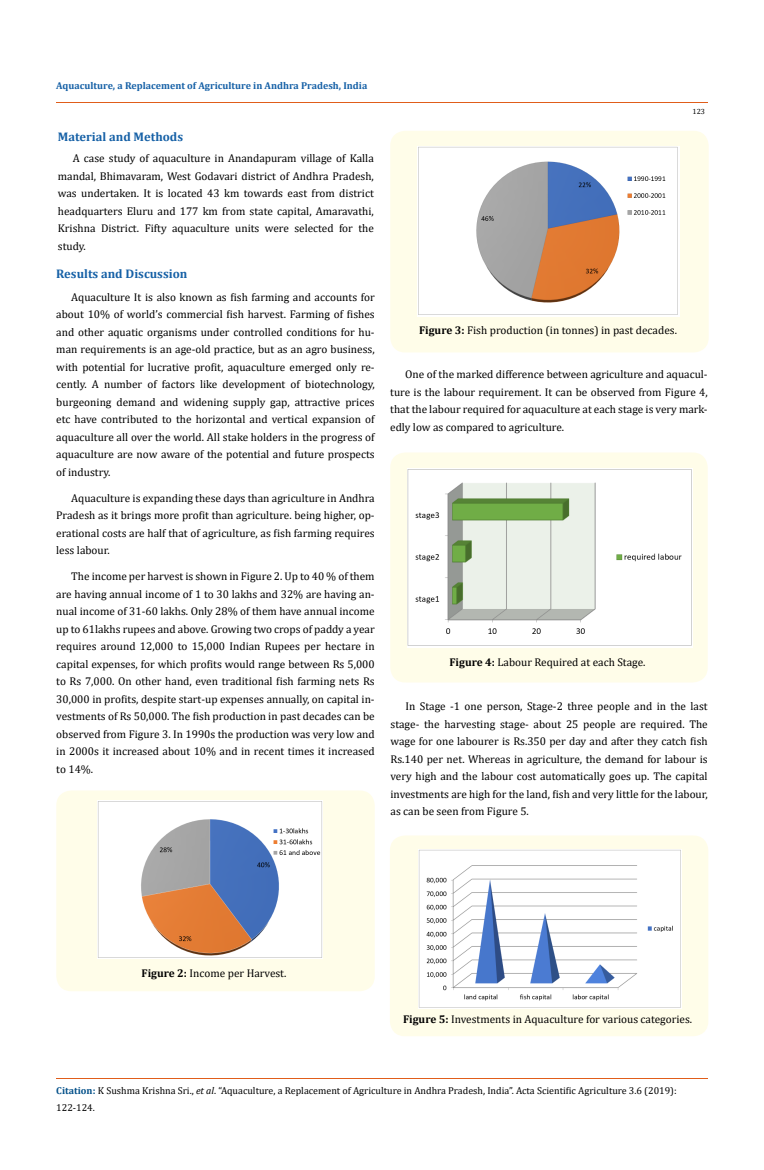
<style>
.page{position:relative;width:764px;height:1170px;background:#fff}
.page>*{position:absolute;margin:0;border:0;box-sizing:border-box;transform-origin:0 0}
.t1{font:700 12.5px "Cambria";color:#1560a6}
.t2{font:11.25px/17.5px "Cambria";color:#000;text-align:justify}
.t3{font:10px/17.5px "Cambria";color:#000}
.t4{font:700 10px "Cambria";color:#1560a6}
.t5{font:7.5px "Cambria";color:#000}
.s1{font-weight:700}
.s2{font-weight:700;color:#035089}
.s3{font-style:italic}
</style>
<div class="page">
<div style="left:390px;top:131px;width:318px;height:221px;background:#fffde9;border-radius:15px"></div>
<div style="left:56px;top:790px;width:319px;height:201px;background:#fffde9;border-radius:15px"></div>
<img style="left:98px;top:801px;width:224px;height:157px">
<img style="left:418px;top:147px;width:261px;height:169px">
<div style="left:390px;top:452px;width:318px;height:230px;background:#fffde9;border-radius:15px"></div>
<img style="left:407px;top:468px;width:285px;height:180px">
<div style="left:390px;top:835px;width:318px;height:201px;background:#fffde9;border-radius:15px"></div>
<img style="left:418px;top:850px;width:263px;height:158px">
<hr style="left:56px;top:102px;width:652px;height:1px;background:#e05d1a">
<hr style="left:56px;top:1079px;width:652px;height:1px;background:#e05d1a">
<p class="t4" style="left:56px;top:79px;width:313px">Aquaculture, a Replacement of Agriculture in Andhra Pradesh, India</p>
<p class="t1" style="left:58px;top:127px;width:127px">Material and Methods</p>
<p class="t2" style="left:58px;top:150px;width:317px;text-indent:15px">A case study of aquaculture in Anandapuram village of Kalla mandal, Bhimavaram, West Godavari district of Andhra Pradesh, was undertaken. It is located 43 km towards east from district headquarters Eluru and 177 km from state capital, Amaravathi, Krishna District. Fifty aquaculture units were selected for the study.</p>
<p class="t1" style="left:56px;top:265px;width:133px">Results and Discussion</p>
<p class="t2" style="left:56px;top:288px;width:320px;text-indent:15px">Aquaculture It is also known as fish farming and accounts for about 10% of world’s commercial fish harvest. Farming of fishes and other aquatic organisms under controlled conditions for hu&shy;man requirements is an age-old practice, but as an agro business, with potential for lucrative profit, aquaculture emerged only re&shy;cently. A number of factors like development of biotechnology, burgeoning demand and widening supply gap, attractive prices etc have contributed to the horizontal and vertical expansion of aquaculture all over the world. All stake holders in the progress of aquaculture are now aware of the potential and future prospects of industry.</p>
<p class="t2" style="left:56px;top:489px;width:320px;text-indent:15px">Aquaculture is expanding these days than agriculture in Andhra Pradesh as it brings more profit than agriculture. being higher, op&shy;erational costs are half that of agriculture, as fish farming requires less labour.</p>
<p class="t2" style="left:56px;top:568px;width:320px;text-indent:15px">The income per harvest is shown in Figure 2. Up to 40 % of them are having annual income of 1 to 30 lakhs and 32% are having an&shy;nual income of 31-60 lakhs. Only 28% of them have annual income up to 61lakhs rupees and above. Growing two crops of paddy a year requires around 12,000 to 15,000 Indian Rupees per hectare in capital expenses, for which profits would range between Rs 5,000 to Rs 7,000. On other hand, even traditional fish farming nets Rs 30,000 in profits, despite start-up expenses annually, on capital in&shy;vestments of Rs 50,000. The fish production in past decades can be observed from Figure 3. In 1990s the production was very low and in 2000s it increased about 10% and in recent times it increased to 14%.</p>
<p class="t5" style="left:692px;top:107px;width:14px">123</p>
<p class="t2" style="left:419px;top:322px;width:259px"><span class="s1">Figure 3:</span> Fish production (in tonnes) in past decades.</p>
<p class="t2" style="left:390px;top:366px;width:319px;text-indent:15px">One of the marked difference between agriculture and aquacul&shy;ture is the labour requirement. It can be observed from Figure 4, that the labour required for aquaculture at each stage is very mark&shy;edly low as compared to agriculture.</p>
<p class="t2" style="left:449px;top:653px;width:198px"><span class="s1">Figure 4:</span> Labour Required at each Stage.</p>
<p class="t2" style="left:390px;top:697px;width:319px;text-indent:15px">In Stage -1 one person, Stage-2 three people and in the last stage- the harvesting stage- about 25 people are required. The wage for one labourer is Rs.350 per day and after they catch fish Rs.140 per net. Whereas in agriculture, the demand for labour is very high and the labour cost automatically goes up. The capital investments are high for the land, fish and very little for the labour, as can be seen from Figure 5.</p>
<p class="t2" style="left:141px;top:964px;width:147px"><span class="s1">Figure 2:</span> Income per Harvest.</p>
<p class="t2" style="left:403px;top:1010px;width:291px"><span class="s1">Figure 5:</span> Investments in Aquaculture for various categories.</p>
<p class="t3" style="left:56px;top:1082px;width:622px"><span class="s2">Citation:</span> K Sushma Krishna Sri., <span class="s3">et al</span>. “Aquaculture, a Replacement of Agriculture in Andhra Pradesh, India”. Acta Scientific Agriculture 3.6 (2019):<br>122-124.</p>
</div>
